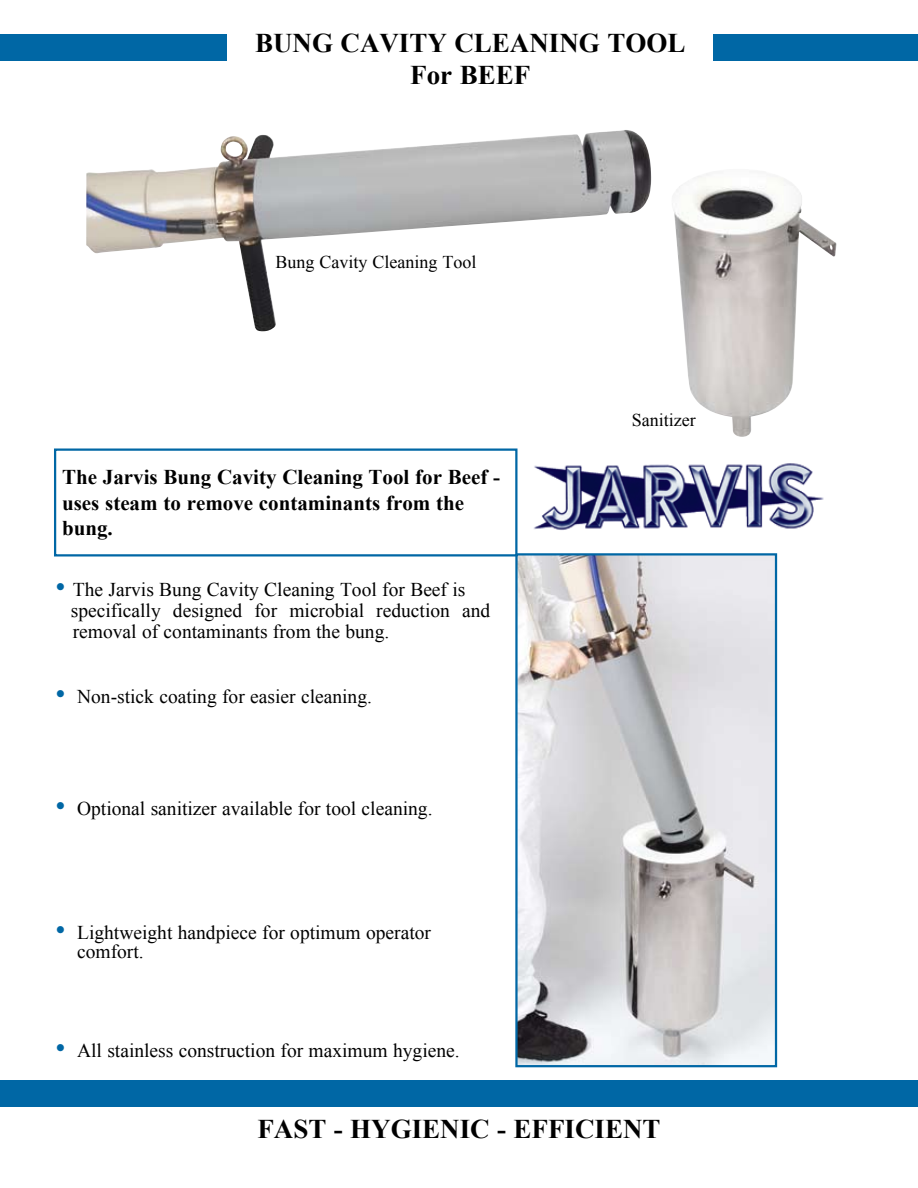
<style>
.page{position:relative;width:918px;height:1188px;background:#fff}
.page>*{position:absolute;margin:0;border:0;box-sizing:border-box;transform-origin:0 0}
.t1{font:700 27px/32.4px "Times New Roman";color:#000;text-align:center}
.t2{font:700 21px/25.2px "Times New Roman";color:#000}
.t3{font:19.5px/21px "Times New Roman";color:#000}
.t4{font:18px "Times New Roman";color:#000}
.s1{font-size:28.5px;color:#0067a5}
</style>
<div class="page">
<div style="left:0;top:34px;width:918px;height:27px;background:#0067a5"></div>
<div style="left:0;top:1080px;width:918px;height:27px;background:#0067a5"></div>
<img style="left:534px;top:463px;width:290px;height:67px">
<img style="left:86px;top:130px;width:565px;height:202px">
<div style="left:227px;top:32px;width:486px;height:62px;background:#fff"></div>
<img style="left:518px;top:556px;width:256px;height:508px">
<div style="left:515px;top:553px;width:262px;height:514px;border:2px solid #0067a5"></div>
<div style="left:54px;top:448px;width:464px;height:108px;border:2px solid #0067a5"></div>
<img style="left:674px;top:173px;width:163px;height:264px">
<div style="left:630px;top:412px;width:72px;height:21px;background:#fff"></div>
<div style="left:274px;top:254px;width:210px;height:21px;background:#fff"></div>
<h1 class="t1" style="left:255px;top:26px;width:432px">BUNG CAVITY CLEANING TOOL<br>For BEEF</h1>
<p class="t4" style="left:276px;top:250px;width:202px">Bung Cavity Cleaning Tool</p>
<p class="t2" style="left:62px;top:464px;width:440px">The Jarvis Bung Cavity Cleaning Tool for Beef - uses steam to remove contaminants from the bung.</p>
<p class="t3" style="left:71px;top:579px;width:421px;text-indent:-15px"><span class="s1">•</span> The Jarvis Bung Cavity Cleaning Tool for Beef is specifically designed for microbial reduction and removal of contaminants from the bung.</p>
<p class="t3" style="left:56px;top:686px;width:318px"><span class="s1">•</span> Non-stick coating for easier cleaning.</p>
<p class="t3" style="left:56px;top:797px;width:379px"><span class="s1">•</span> Optional sanitizer available for tool cleaning.</p>
<p class="t3" style="left:77px;top:922px;width:355px;line-height:19.5px;text-indent:-22px"><span class="s1">•</span> Lightweight handpiece for optimum operator comfort.</p>
<p class="t3" style="left:56px;top:1039px;width:406px"><span class="s1">•</span> All stainless construction for maximum hygiene.</p>
<p class="t4" style="left:632px;top:408px;width:65px">Sanitizer</p>
<h1 class="t1" style="left:257px;top:1112px;width:405px">FAST - HYGIENIC - EFFICIENT</h1>
</div>
